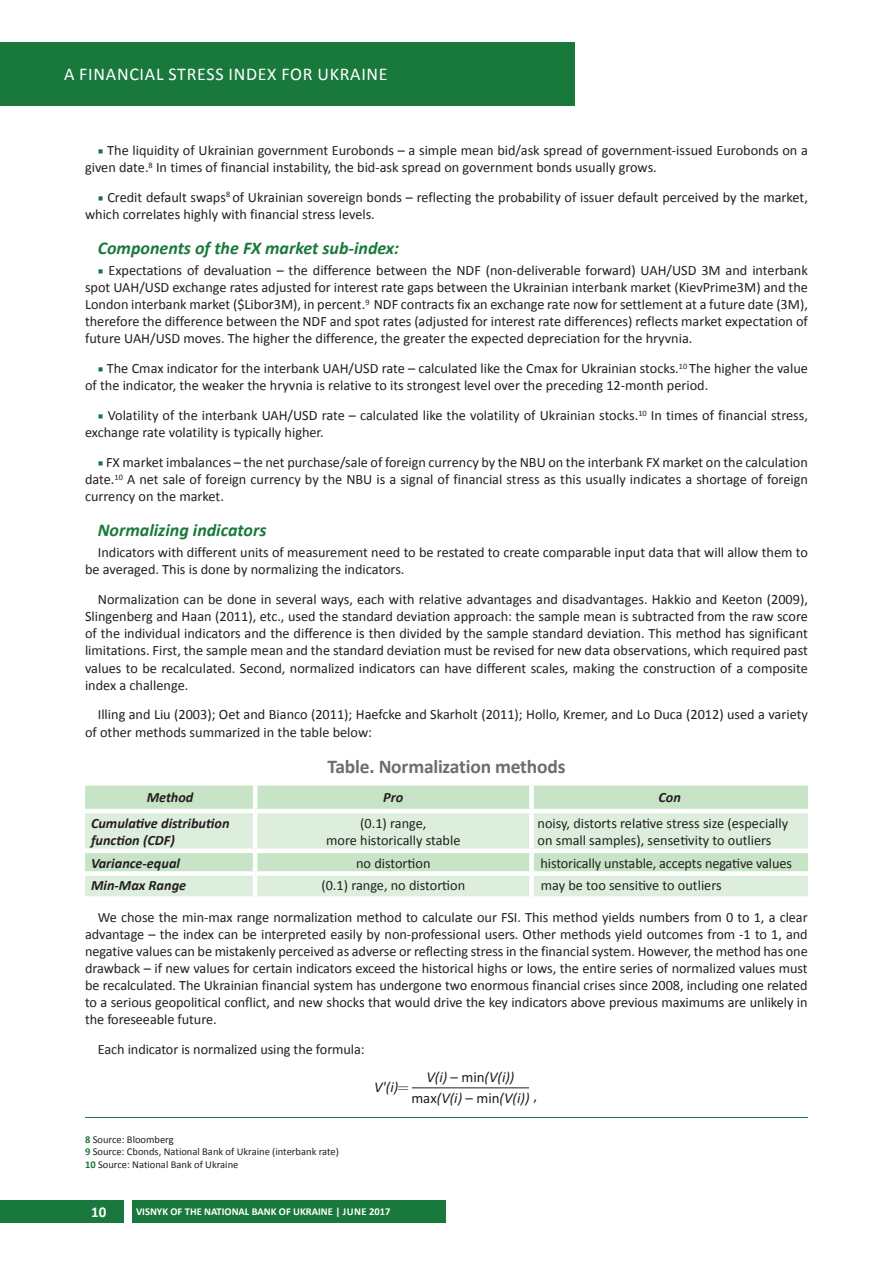
<style>
.page{position:relative;width:893px;height:1263px;background:#fff}
.page>*{position:absolute;margin:0;border:0;box-sizing:border-box;transform-origin:0 0}
.t1{font:700 19.5px "Calibri";letter-spacing:-.01em;color:#6c6d70}
.t2{font:italic 700 18px "Calibri";color:#19793c}
.t3{font:18px "Calibri";letter-spacing:.04em;color:#fff}
.t4{font:700 15px "Calibri";color:#fff}
.t5{font:italic 14.85px/21.3px "Calibri";color:#231f20;text-align:center}
.t6{font:14.25px/17.1px "Calibri";color:#231f20}
.t7{font:italic 700 14.25px/17.1px "Calibri";color:#231f20}
.t8{font:10.5px/12.6px "Calibri";color:#231f20}
.t9{font:700 10.5px "Calibri";color:#fff}
.s1{font-family:"Minion Pro";color:#19793c}
.s2{font-style:normal}
.s3{font-weight:700;color:#19793c}
</style>
<div class="page">
<div style="left:0;top:42px;width:574px;height:64px;background:#19793c"></div>
<div style="left:0;top:1200px;width:123px;height:23px;background:#19793c"></div>
<div style="left:132px;top:1200px;width:313px;height:23px;background:#19793c"></div>
<svg style="left:85px;top:785px;width:723px;height:24px;background:#c9e4c7"></svg>
<svg style="left:85px;top:813px;width:723px;height:83px;background:#d8ebd7"></svg>
<hr style="left:253px;top:785px;width:4px;height:24px;background:#fff">
<div style="left:529px;top:785px;width:5px;height:24px;background:#fff"></div>
<hr style="left:253px;top:813px;width:4px;height:35px;background:#fff">
<div style="left:529px;top:813px;width:5px;height:35px;background:#fff"></div>
<div style="left:85px;top:848px;width:170px;height:5px;background:#fff"></div>
<div style="left:255px;top:848px;width:276px;height:5px;background:#fff"></div>
<hr style="left:253px;top:853px;width:4px;height:18px;background:#fff">
<div style="left:531px;top:848px;width:277px;height:5px;background:#fff"></div>
<div style="left:529px;top:853px;width:5px;height:18px;background:#fff"></div>
<div style="left:85px;top:871px;width:170px;height:5px;background:#fff"></div>
<div style="left:255px;top:871px;width:276px;height:5px;background:#fff"></div>
<hr style="left:253px;top:876px;width:4px;height:20px;background:#fff">
<div style="left:531px;top:871px;width:277px;height:5px;background:#fff"></div>
<div style="left:529px;top:876px;width:5px;height:20px;background:#fff"></div>
<hr style="left:412px;top:1087px;width:117px;height:1px;background:#231f20">
<hr style="left:85px;top:1117px;width:723px;height:1px;background:#19793c">
<p class="t3" style="left:64px;top:63px;width:325px">A FINANCIAL STRESS INDEX FOR UKRAINE</p>
<p class="t6" style="left:85px;top:142px;width:724px;text-indent:13px"><span class="s1">■</span> The liquidity of Ukrainian government Eurobonds – a simple mean bid/ask spread of government-issued Eurobonds on a given date.<sup>8</sup> In times of financial instability, the bid-ask spread on government bonds usually grows.</p>
<p class="t6" style="left:85px;top:189px;width:724px;text-indent:13px"><span class="s1">■</span> Credit default swaps<sup>8</sup> of Ukrainian sovereign bonds – reflecting the probability of issuer default perceived by the market, which correlates highly with financial stress levels.</p>
<p class="t2" style="left:98px;top:236px;width:303px">Components of the FX market sub-index:</p>
<p class="t6" style="left:85px;top:262px;width:724px;text-align:justify;text-indent:13px"><span class="s1">■</span> Expectations of devaluation – the difference between the NDF (non-deliverable forward) UAH/USD 3M and interbank spot UAH/USD exchange rates adjusted for interest rate gaps between the Ukrainian interbank market (KievPrime3M) and the London interbank market ($Libor3M), in percent.<sup>9</sup><sup>8</sup>NDF contracts fix an exchange rate now for settlement at a future date (3M), therefore the difference between the NDF and spot rates (adjusted for interest rate differences) reflects market expectation of future UAH/USD moves. The higher the difference, the greater the expected depreciation for the hryvnia.</p>
<p class="t6" style="left:85px;top:360px;width:724px;text-indent:13px"><span class="s1">■</span> The Сmax indicator for the interbank UAH/USD rate – calculated like the Сmax for Ukrainian stocks.<sup>10</sup> The higher the value of the indicator, the weaker the hryvnia is relative to its strongest level over the preceding 12-month period.</p>
<p class="t6" style="left:85px;top:407px;width:724px;text-indent:13px"><span class="s1">■</span> Volatility of the interbank UAH/USD rate – calculated like the volatility of Ukrainian stocks.<sup>10</sup> In times of financial stress, exchange rate volatility is typically higher.</p>
<p class="t6" style="left:85px;top:454px;width:724px;text-align:justify;text-indent:13px"><span class="s1">■</span> FX market imbalances – the net purchase/sale of foreign currency by the NBU on the interbank FX market on the calculation date.<sup>10</sup> A net sale of foreign currency by the NBU is a signal of financial stress as this usually indicates a shortage of foreign currency on the market.</p>
<p class="t2" style="left:98px;top:518px;width:170px">Normalizing indicators</p>
<p class="t6" style="left:85px;top:544px;width:724px;text-indent:13px">Indicators with different units of measurement need to be restated to create comparable input data that will allow them to be averaged. This is done by normalizing the indicators.</p>
<p class="t6" style="left:85px;top:591px;width:724px;text-align:justify;text-indent:13px">Normalization can be done in several ways, each with relative advantages and disadvantages. Hakkio and Keeton (2009), Slingenberg and Haan (2011), etc., used the standard deviation approach: the sample mean is subtracted from the raw score of the individual indicators and the difference is then divided by the sample standard deviation. This method has significant limitations. First, the sample mean and the standard deviation must be revised for new data observations, which required past values to be recalculated. Second, normalized indicators can have different scales, making the construction of a composite index a challenge.</p>
<p class="t6" style="left:85px;top:706px;width:724px;text-indent:13px">Illing and Liu (2003); Oet and Bianco (2011); Haefcke and Skarholt (2011); Hollo, Kremer, and Lo Duca (2012) used a variety of other methods summarized in the table below:</p>
<h1 class="t1" style="left:328px;top:754px;width:239px">Table. Normalization methods</h1>
<p class="t7" style="left:147px;top:789px;width:48px">Method</p>
<p class="t7" style="left:383px;top:789px;width:22px">Pro</p>
<p class="t7" style="left:658px;top:789px;width:24px">Con</p>
<p class="t7" style="left:91px;top:814px;width:140px">Cumulative distribution function (CDF)</p>
<p class="t6" style="left:326px;top:814px;width:136px;text-align:center">(0.1) range,<br>more historically stable</p>
<p class="t6" style="left:538px;top:814px;width:252px">noisy, distorts relative stress size (especially on small samples), sensetivity to outliers</p>
<p class="t7" style="left:91px;top:854px;width:90px">Variance-equal</p>
<p class="t6" style="left:356px;top:854px;width:76px">no distortion</p>
<p class="t6" style="left:541px;top:854px;width:253px">historically unstable, accepts negative values</p>
<p class="t7" style="left:91px;top:877px;width:97px">Min-Max Range</p>
<p class="t6" style="left:321px;top:877px;width:145px">(0.1) range, no distortion</p>
<p class="t6" style="left:541px;top:877px;width:182px">may be too sensitive to outliers</p>
<p class="t6" style="left:85px;top:908px;width:724px;text-align:justify;text-indent:13px">We chose the min-max range normalization method to calculate our FSI. This method yields numbers from 0 to 1, a clear advantage – the index can be interpreted easily by non-professional users. Other methods yield outcomes from -1 to 1, and negative values can be mistakenly perceived as adverse or reflecting stress in the financial system. However, the method has one drawback – if new values for certain indicators exceed the historical highs or lows, the entire series of normalized values must be recalculated. The Ukrainian financial system has undergone two enormous financial crises since 2008, including one related to a serious geopolitical conflict, and new shocks that would drive the key indicators above previous maximums are unlikely in the foreseeable future.</p>
<p class="t6" style="left:98px;top:1041px;width:268px">Each indicator is normalized using the formula:</p>
<p class="t5" style="left:374px;top:1075px;width:26px">V'(i)</p>
<p class="t5" style="left:411px;top:1066px;width:127px">V(i) <span class="s2">– min</span>(V(i)) <span class="s2">max</span>(V(i) <span class="s2">– min</span>(V(i)) <sup>,</sup></p>
<p class="t8" style="left:85px;top:1133px;width:255px"><span class="s3">8</span> Source: Bloomberg<br><span class="s3">9</span> Source: Cbonds, National Bank of Ukraine (interbank rate)<br><span class="s3">10</span> Source: National Bank of Ukraine</p>
<p class="t4" style="left:91px;top:1202px;width:17px">10</p>
<p class="t9" style="left:136px;top:1205px;width:256px">VISNYK OF THE NATIONAL BANK OF UKRAINE | June 2017</p>
</div>
